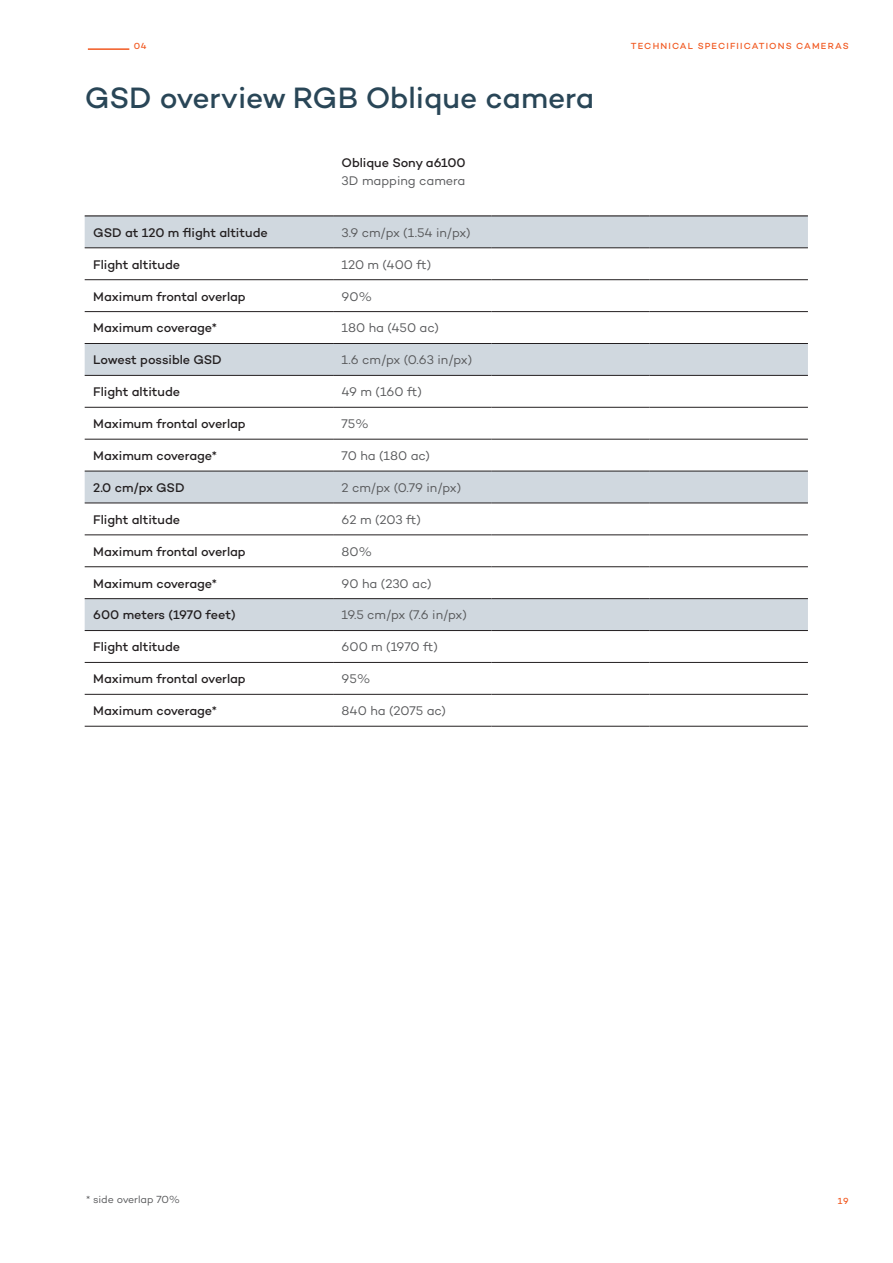
<style>
.page{position:relative;width:893px;height:1263px;background:#fff}
.page>*{position:absolute;margin:0;border:0;box-sizing:border-box;transform-origin:0 0}
.t1{font:500 30px "Campton";letter-spacing:-.005em;color:#294657}
.t2{font:500 12.75px "Campton";color:#231f20}
.t3{font:12.75px "Campton";letter-spacing:-.005em;color:#57585a}
.t4{font:10.5px "Campton";letter-spacing:-.01em;color:#57585a}
.t5{font:500 9px "Campton";letter-spacing:.13em;color:#f15921}
</style>
<div class="page">
<svg style="left:85px;top:216px;width:723px;height:414px"></svg>
<hr style="left:85px;top:407px;width:248px;height:1px;background:#231f20">
<hr style="left:85px;top:439px;width:248px;height:1px;background:#231f20">
<hr style="left:333px;top:407px;width:158px;height:1px;background:#231f20">
<hr style="left:491px;top:407px;width:159px;height:1px;background:#231f20">
<hr style="left:650px;top:407px;width:158px;height:1px;background:#231f20">
<hr style="left:333px;top:439px;width:158px;height:1px;background:#231f20">
<hr style="left:491px;top:439px;width:159px;height:1px;background:#231f20">
<hr style="left:650px;top:439px;width:158px;height:1px;background:#231f20">
<hr style="left:85px;top:535px;width:248px;height:1px;background:#231f20">
<hr style="left:85px;top:566px;width:248px;height:1px;background:#231f20">
<hr style="left:333px;top:535px;width:158px;height:1px;background:#231f20">
<hr style="left:491px;top:535px;width:159px;height:1px;background:#231f20">
<hr style="left:650px;top:535px;width:158px;height:1px;background:#231f20">
<hr style="left:333px;top:566px;width:158px;height:1px;background:#231f20">
<hr style="left:491px;top:566px;width:159px;height:1px;background:#231f20">
<hr style="left:650px;top:566px;width:158px;height:1px;background:#231f20">
<hr style="left:85px;top:662px;width:248px;height:1px;background:#231f20">
<hr style="left:333px;top:662px;width:158px;height:1px;background:#231f20">
<hr style="left:491px;top:662px;width:159px;height:1px;background:#231f20">
<hr style="left:650px;top:662px;width:158px;height:1px;background:#231f20">
<hr style="left:85px;top:694px;width:248px;height:1px;background:#231f20">
<hr style="left:333px;top:694px;width:158px;height:1px;background:#231f20">
<hr style="left:491px;top:694px;width:159px;height:1px;background:#231f20">
<hr style="left:650px;top:694px;width:158px;height:1px;background:#231f20">
<hr style="left:85px;top:279px;width:248px;height:1px;background:#231f20">
<hr style="left:333px;top:279px;width:158px;height:1px;background:#231f20">
<hr style="left:491px;top:279px;width:159px;height:1px;background:#231f20">
<hr style="left:650px;top:279px;width:158px;height:1px;background:#231f20">
<hr style="left:85px;top:311px;width:248px;height:1px;background:#231f20">
<hr style="left:333px;top:311px;width:158px;height:1px;background:#231f20">
<hr style="left:491px;top:311px;width:159px;height:1px;background:#231f20">
<hr style="left:650px;top:311px;width:158px;height:1px;background:#231f20">
<hr style="left:85px;top:248px;width:248px;height:1px;background:#231f20">
<hr style="left:333px;top:248px;width:158px;height:1px;background:#231f20">
<hr style="left:491px;top:248px;width:159px;height:1px;background:#231f20">
<hr style="left:650px;top:248px;width:158px;height:1px;background:#231f20">
<hr style="left:85px;top:343px;width:248px;height:1px;background:#231f20">
<hr style="left:85px;top:375px;width:248px;height:1px;background:#231f20">
<hr style="left:333px;top:375px;width:158px;height:1px;background:#231f20">
<hr style="left:491px;top:375px;width:159px;height:1px;background:#231f20">
<hr style="left:650px;top:375px;width:158px;height:1px;background:#231f20">
<hr style="left:333px;top:343px;width:158px;height:1px;background:#231f20">
<hr style="left:491px;top:343px;width:159px;height:1px;background:#231f20">
<hr style="left:650px;top:343px;width:158px;height:1px;background:#231f20">
<hr style="left:85px;top:471px;width:248px;height:1px;background:#231f20">
<hr style="left:85px;top:503px;width:248px;height:1px;background:#231f20">
<hr style="left:333px;top:503px;width:158px;height:1px;background:#231f20">
<hr style="left:491px;top:503px;width:159px;height:1px;background:#231f20">
<hr style="left:650px;top:503px;width:158px;height:1px;background:#231f20">
<hr style="left:333px;top:471px;width:158px;height:1px;background:#231f20">
<hr style="left:491px;top:471px;width:159px;height:1px;background:#231f20">
<hr style="left:650px;top:471px;width:158px;height:1px;background:#231f20">
<hr style="left:85px;top:598px;width:248px;height:1px;background:#231f20">
<hr style="left:85px;top:630px;width:248px;height:1px;background:#231f20">
<hr style="left:333px;top:630px;width:158px;height:1px;background:#231f20">
<hr style="left:491px;top:630px;width:159px;height:1px;background:#231f20">
<hr style="left:650px;top:630px;width:158px;height:1px;background:#231f20">
<hr style="left:333px;top:598px;width:158px;height:1px;background:#231f20">
<hr style="left:491px;top:598px;width:159px;height:1px;background:#231f20">
<hr style="left:650px;top:598px;width:158px;height:1px;background:#231f20">
<hr style="left:85px;top:726px;width:248px;height:1px;background:#231f20">
<hr style="left:333px;top:726px;width:158px;height:1px;background:#231f20">
<hr style="left:491px;top:726px;width:159px;height:1px;background:#231f20">
<hr style="left:650px;top:726px;width:158px;height:1px;background:#231f20">
<hr style="left:85px;top:215px;width:248px;height:1px;background:#231f20">
<hr style="left:333px;top:215px;width:158px;height:1px;background:#231f20">
<hr style="left:491px;top:215px;width:159px;height:1px;background:#231f20">
<hr style="left:650px;top:215px;width:158px;height:1px;background:#231f20">
<hr style="left:88px;top:48px;width:41px;height:2px;background:#f15921">
<p class="t5" style="left:134px;top:41px;width:15px">04</p>
<p class="t5" style="left:631px;top:41px;width:219px">TECHNICAL SPECIFIICATIONS CAMERAS</p>
<h1 class="t1" style="left:85px;top:79px;width:511px">GSD overview RGB Oblique camera</h1>
<p class="t2" style="left:342px;top:155px;width:126px">Oblique Sony a6100</p>
<p class="t3" style="left:342px;top:173px;width:125px">3D mapping camera</p>
<p class="t2" style="left:93px;top:224px;width:176px">GSD at 120 m flight altitude</p>
<p class="t3" style="left:342px;top:224px;width:131px">3.9 cm/px (1.54 in/px)</p>
<p class="t2" style="left:93px;top:256px;width:88px">Flight altitude</p>
<p class="t3" style="left:342px;top:256px;width:91px">120 m (400 ft)</p>
<p class="t2" style="left:93px;top:288px;width:154px">Maximum frontal overlap</p>
<p class="t3" style="left:342px;top:288px;width:32px">90%</p>
<p class="t2" style="left:93px;top:320px;width:125px">Maximum coverage*</p>
<p class="t3" style="left:342px;top:320px;width:99px">180 ha (450 ac)</p>
<p class="t2" style="left:93px;top:352px;width:130px">Lowest possible GSD</p>
<p class="t3" style="left:342px;top:352px;width:132px">1.6 cm/px (0.63 in/px)</p>
<p class="t2" style="left:93px;top:384px;width:88px">Flight altitude</p>
<p class="t3" style="left:342px;top:384px;width:82px">49 m (160 ft)</p>
<p class="t2" style="left:93px;top:416px;width:154px">Maximum frontal overlap</p>
<p class="t3" style="left:342px;top:416px;width:29px">75%</p>
<p class="t2" style="left:93px;top:448px;width:125px">Maximum coverage*</p>
<p class="t3" style="left:342px;top:448px;width:90px">70 ha (180 ac)</p>
<p class="t2" style="left:93px;top:479px;width:93px">2.0 cm/px GSD</p>
<p class="t3" style="left:342px;top:480px;width:121px">2 cm/px (0.79 in/px)</p>
<p class="t2" style="left:93px;top:511px;width:88px">Flight altitude</p>
<p class="t3" style="left:342px;top:511px;width:81px">62 m (203 ft)</p>
<p class="t2" style="left:93px;top:543px;width:154px">Maximum frontal overlap</p>
<p class="t3" style="left:342px;top:543px;width:32px">80%</p>
<p class="t2" style="left:93px;top:575px;width:125px">Maximum coverage*</p>
<p class="t3" style="left:342px;top:575px;width:91px">90 ha (230 ac)</p>
<p class="t2" style="left:93px;top:607px;width:144px">600 meters (1970 feet)</p>
<p class="t3" style="left:342px;top:607px;width:127px">19.5 cm/px (7.6 in/px)</p>
<p class="t2" style="left:93px;top:639px;width:88px">Flight altitude</p>
<p class="t3" style="left:342px;top:639px;width:98px">600 m (1970 ft)</p>
<p class="t2" style="left:93px;top:671px;width:154px">Maximum frontal overlap</p>
<p class="t3" style="left:342px;top:671px;width:31px">95%</p>
<p class="t2" style="left:93px;top:703px;width:125px">Maximum coverage*</p>
<p class="t3" style="left:342px;top:703px;width:106px">840 ha (2075 ac)</p>
<p class="t4" style="left:86px;top:1193px;width:96px">* side overlap 70%</p>
<p class="t5" style="left:838px;top:1195px;width:12px">19</p>
</div>
